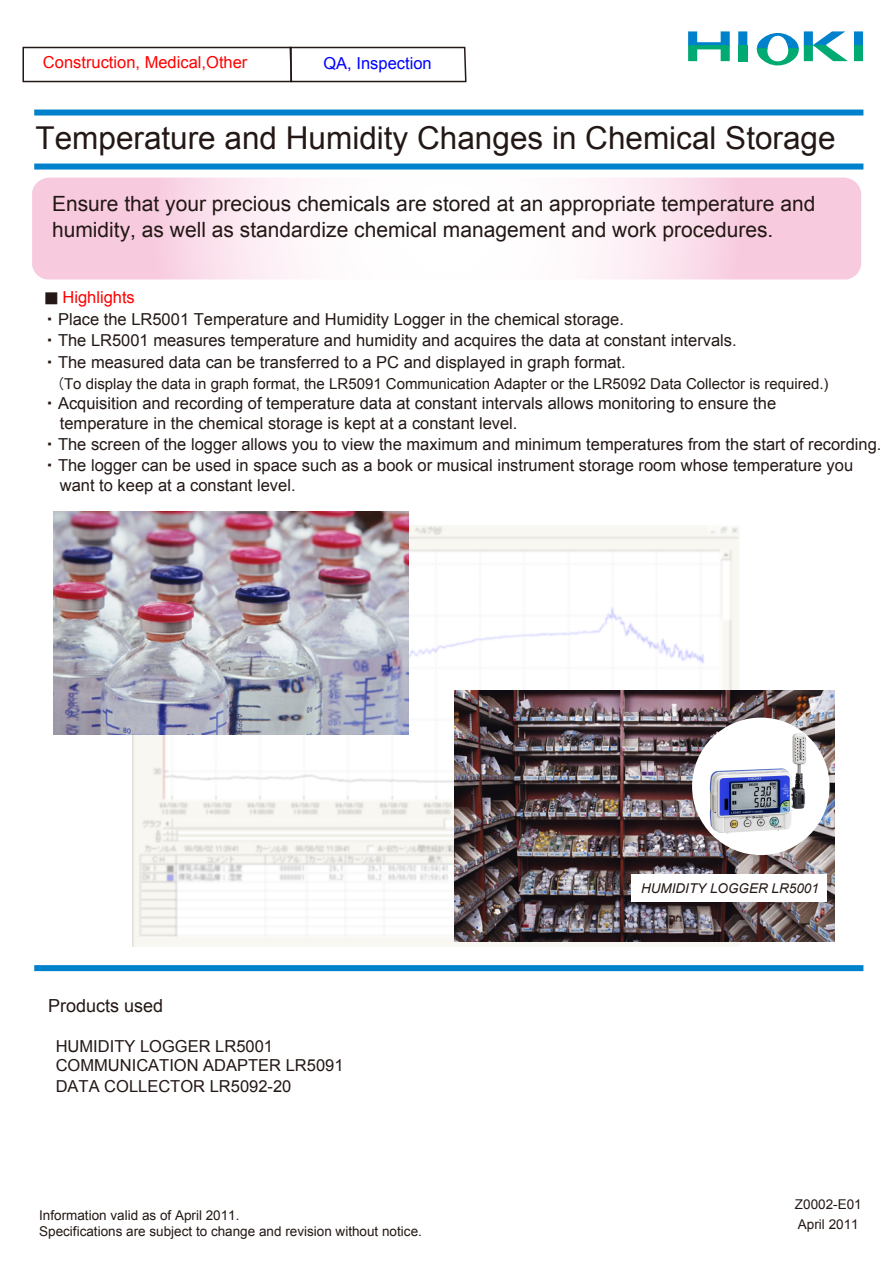
<style>
.page{position:relative;width:893px;height:1263px;background:#fff}
.page>*{position:absolute;margin:0;border:0;box-sizing:border-box;transform-origin:0 0}
.t1{font:31.5px "Arial";color:#231815}
.t2{font:21px/25.2px "Arial";color:#231815}
.t3{font:18px "Arial";color:#231815}
.t4{font:16.5px/21.5px "Arial";color:#231815}
.t5{font:16.5px "Arial";color:#f00}
.t6{font:16.5px "Arial";color:#00f}
.t7{font:15px "Arial";color:#231815}
.t8{font:13.5px/16.2px "Arial";color:#231815}
.t9{font:italic 13.5px "Arial";color:#231815}
.s1{font-family:"MS Gothic"}
.s2{color:#f00}
</style>
<div class="page">
<img style="left:133px;top:525px;width:607px;height:421px">
<div style="left:738px;top:31px;width:9px;height:15px;background:#0081cc"></div>
<div style="left:854px;top:31px;width:9px;height:15px;background:#0081cc"></div>
<svg style="left:688px;top:31px;width:42px;height:30px"></svg>
<div style="left:738px;top:45px;width:9px;height:16px;background:#00aa72"></div>
<div style="left:854px;top:45px;width:9px;height:16px;background:#00aa72"></div>
<svg style="left:757px;top:31px;width:91px;height:34px"></svg>
<div style="left:34px;top:110px;width:829px;height:6px;background:#0081cc"></div>
<div style="left:34px;top:164px;width:829px;height:6px;background:#0081cc"></div>
<div style="left:34px;top:965px;width:829px;height:6px;background:#0081cc"></div>
<div style="left:22px;top:47px;width:270px;height:35px;border:2px solid #231815"></div>
<svg style="left:289px;top:46px;width:178px;height:37px"></svg>
<svg style="left:32px;top:178px;width:829px;height:101px"></svg>
<img style="left:54px;top:511px;width:354px;height:224px">
<img style="left:454px;top:691px;width:381px;height:250px">
<div style="left:692px;top:718px;width:138px;height:137px;background:#fff;border-radius:50%"></div>
<div style="left:632px;top:874px;width:195px;height:27px;background:#fff"></div>
<img style="left:686px;top:726px;width:144px;height:115px">
<p class="t5" style="left:43px;top:51px;width:206px">Construction, Medical,Other</p>
<p class="t6" style="left:323px;top:53px;width:110px">QA, Inspection</p>
<h1 class="t1" style="left:35px;top:118px;width:802px">Temperature and Humidity Changes in Chemical Storage</h1>
<p class="t2" style="left:52px;top:192px;width:765px">Ensure that your precious chemicals are stored at an appropriate temperature and humidity, as well as standardize chemical management and work procedures.</p>
<p class="t4" style="left:41px;top:287px;width:697px"><span class="s1">■</span> <span class="s2">Highlights<br></span><span class="s1">・</span>Place the LR5001 Temperature and Humidity Logger in the chemical storage.<br><span class="s1">・</span>The LR5001 measures temperature and humidity and acquires the data at constant intervals.<span class="s1">・</span>The measured data can be transferred to a PC and displayed in graph format.</p>
<p class="t7" style="left:42px;top:374px;width:789px"><span class="s1">　(</span>To display the data in graph format, the LR5091 Communication Adapter or the LR5092 Data Collector is required.)</p>
<p class="t4" style="left:42px;top:392px;width:736px"><span class="s1">・</span>Acquisition and recording of temperature data at constant intervals allows monitoring to ensure the</p>
<p class="t4" style="left:60px;top:412px;width:459px">temperature in the chemical storage is kept at a constant level.</p>
<p class="t4" style="left:42px;top:433px;width:841px"><span class="s1">・</span>The screen of the logger allows you to view the maximum and minimum temperatures from the start of recording.</p>
<p class="t4" style="left:42px;top:454px;width:813px"><span class="s1">・</span>The logger can be used in space such as a book or musical instrument storage room whose temperature you</p>
<p class="t4" style="left:60px;top:474px;width:237px">want to keep at a constant level.</p>
<p class="t3" style="left:48px;top:994px;width:117px">Products used</p>
<p class="t4" style="left:56px;top:1036px;width:289px;line-height:20px">HUMIDITY LOGGER LR5001<br>COMMUNICATION ADAPTER LR5091<br>DATA COLLECTOR LR5092-20</p>
<p class="t9" style="left:641px;top:880px;width:179px">HUMIDITY LOGGER LR5001</p>
<p class="t8" style="left:39px;top:1207px;width:384px">Information valid as of April 2011.<br>Specifications are subject to change and revision without notice.</p>
<p class="t8" style="left:795px;top:1194px;width:68px;line-height:20.7px">Z0002-E01<br>April 2011</p>
</div>
